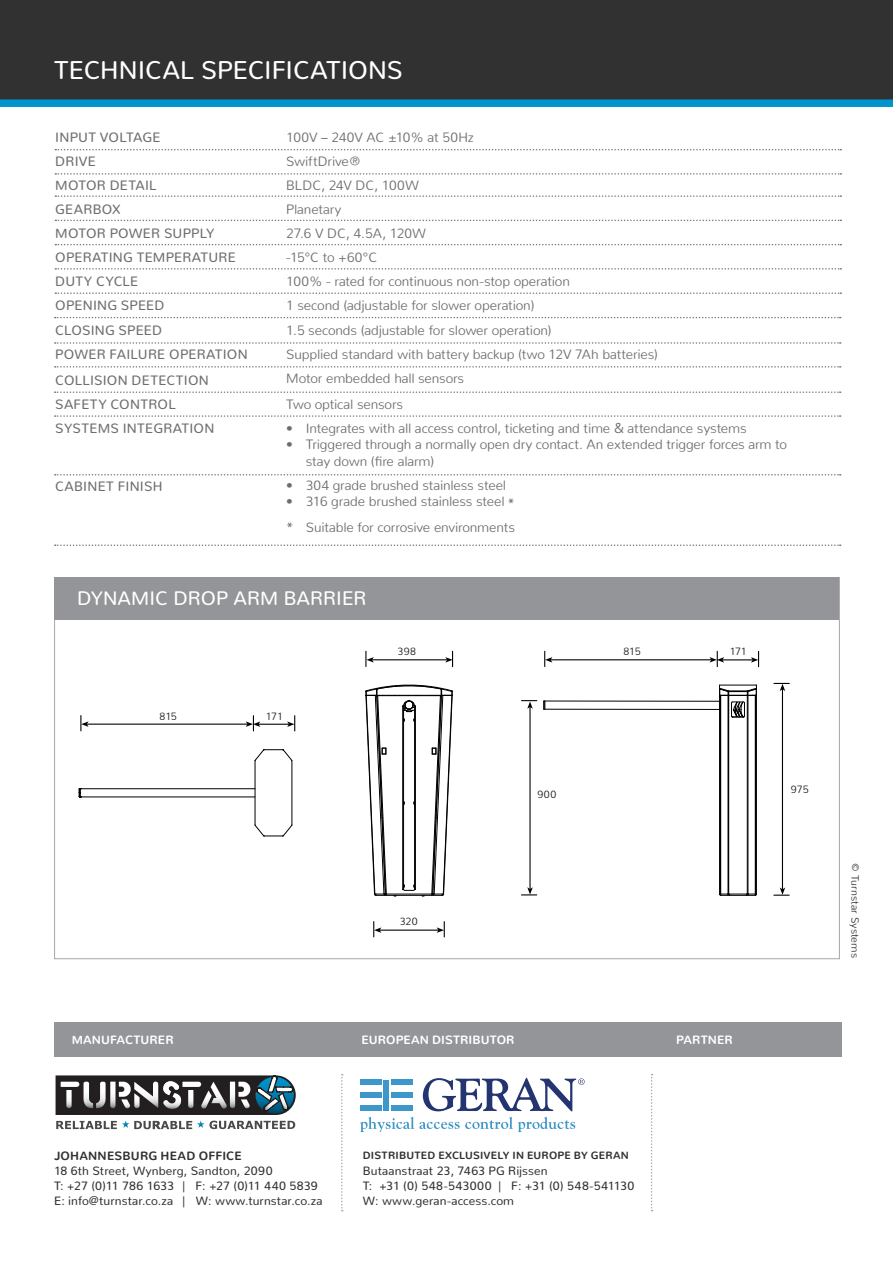
<style>
.page{position:relative;width:893px;height:1263px;background:#fff}
.page>*{position:absolute;margin:0;border:0;box-sizing:border-box;transform-origin:0 0}
.t1{font:25.5px "Nunito";color:#fff}
.t2{font:19.5px "Nunito";color:#fff}
.t3{font:300 13.5px/24px "Nunito";letter-spacing:-.01em;color:#6d6e71}
.t4{font:13.5px/24px "Nunito";letter-spacing:.015em;color:#6d6e71}
.t5{font:12px/15px "Nunito";letter-spacing:.01em;color:#323131}
.t6{font:700 12px "Nunito";letter-spacing:.01em;color:#fff}
.t7{font:700 12px "Nunito";letter-spacing:.015em;color:#323131}
.t8{font:700 10.5px "Nunito";letter-spacing:.02em;color:#323131}
.t9{font:300 10.5px "Nunito";letter-spacing:-.005em;color:#231f20}
.t10{font:300 10.5px "Nunito";letter-spacing:.005em;color:#323131}
</style>
<div class="page">
<div style="left:54px;top:577px;width:785px;height:42px;background:#939598"></div>
<svg style="left:774px;top:683px;width:15px;height:8px"></svg>
<svg style="left:774px;top:887px;width:15px;height:9px"></svg>
<hr style="left:782px;top:687px;width:1px;height:203px;background:#000101">
<svg style="left:544px;top:651px;width:8px;height:15px"></svg>
<hr style="left:548px;top:659px;width:165px;height:1px;background:#000101">
<svg style="left:751px;top:651px;width:8px;height:16px"></svg>
<svg style="left:709px;top:651px;width:15px;height:16px"></svg>
<hr style="left:722px;top:659px;width:31px;height:1px;background:#000101">
<div style="left:0;top:0;width:893px;height:100px;background:#323131"></div>
<svg style="left:55px;top:149px;width:786px;height:1px"></svg>
<svg style="left:55px;top:173px;width:786px;height:2px"></svg>
<svg style="left:55px;top:195px;width:786px;height:2px"></svg>
<svg style="left:55px;top:220px;width:786px;height:1px"></svg>
<svg style="left:55px;top:244px;width:786px;height:1px"></svg>
<svg style="left:55px;top:268px;width:786px;height:2px"></svg>
<svg style="left:55px;top:292px;width:786px;height:2px"></svg>
<svg style="left:55px;top:317px;width:786px;height:1px"></svg>
<svg style="left:55px;top:342px;width:786px;height:2px"></svg>
<svg style="left:55px;top:366px;width:786px;height:2px"></svg>
<svg style="left:55px;top:391px;width:786px;height:2px"></svg>
<svg style="left:55px;top:415px;width:786px;height:2px"></svg>
<svg style="left:55px;top:474px;width:786px;height:1px"></svg>
<svg style="left:55px;top:544px;width:786px;height:2px"></svg>
<div style="left:0;top:99px;width:893px;height:8px;background:#0093cc"></div>
<svg style="left:79px;top:721px;width:167px;height:77px"></svg>
<hr style="left:371px;top:659px;width:76px;height:1px;background:#000101">
<svg style="left:445px;top:651px;width:8px;height:16px"></svg>
<svg style="left:365px;top:651px;width:9px;height:15px"></svg>
<hr style="left:377px;top:929px;width:64px;height:2px;background:#000101">
<svg style="left:437px;top:922px;width:8px;height:15px"></svg>
<svg style="left:373px;top:921px;width:8px;height:16px"></svg>
<svg style="left:80px;top:715px;width:9px;height:16px"></svg>
<hr style="left:85px;top:724px;width:164px;height:1px;background:#000101">
<svg style="left:246px;top:684px;width:511px;height:212px"></svg>
<hr style="left:258px;top:724px;width:31px;height:1px;background:#000101">
<svg style="left:56px;top:1075px;width:240px;height:54px"></svg>
<div style="left:54px;top:1022px;width:788px;height:35px;background:#939598"></div>
<svg style="left:341px;top:1074px;width:2px;height:137px"></svg>
<svg style="left:651px;top:1074px;width:2px;height:137px"></svg>
<div style="left:360px;top:1080px;width:22px;height:5px;background:#3e97cb"></div>
<div style="left:360px;top:1092px;width:22px;height:6px;background:#3e97cb"></div>
<div style="left:360px;top:1105px;width:22px;height:5px;background:#3e97cb"></div>
<div style="left:391px;top:1080px;width:21px;height:5px;background:#3e97cb"></div>
<div style="left:391px;top:1092px;width:21px;height:6px;background:#3e97cb"></div>
<div style="left:391px;top:1105px;width:21px;height:5px;background:#3e97cb"></div>
<div style="left:384px;top:1080px;width:5px;height:30px;background:#3e97cb"></div>
<svg style="left:360px;top:1117px;width:215px;height:15px"></svg>
<svg style="left:423px;top:1078px;width:162px;height:33px"></svg>
<h1 class="t1" style="left:54px;top:48px;width:350px">TECHNICAL SPECIFICATIONS</h1>
<p class="t4" style="left:55px;top:123px;width:182px">INPUT VOLTAGE<br>DRIVE<br>MOTOR DETAIL<br>GEARBOX<br>MOTOR POWER SUPPLY<br>OPERATING TEMPERATURE<br>DUTY CYCLE<br>OPENING SPEED</p>
<p class="t4" style="left:55px;top:317px;width:194px">CLOSING SPEED<br>POWER FAILURE OPERATION</p>
<p class="t4" style="left:55px;top:366px;width:161px">COLLISION DETECTION<br>SAFETY CONTROL<br>SYSTEMS INTEGRATION</p>
<p class="t4" style="left:55px;top:473px;width:109px">CABINET FINISH</p>
<p class="t3" style="left:286px;top:123px;width:285px">100V – 240V AC ±10% at 50Hz<br>SwiftDrive®<br>BLDC, 24V DC, 100W<br>Planetary<br>27.6 V DC, 4.5A, 120W<br>-15°C to +60°C<br>100% - rated for continuous non-stop operation<br>1 second (adjustable for slower operation)</p>
<p class="t3" style="left:286px;top:317px;width:373px">1.5 seconds (adjustable for slower operation)<br>Supplied standard with battery backup (two 12V 7Ah batteries)<br>Motor embedded hall sensors</p>
<p class="t3" style="left:286px;top:390px;width:118px">Two optical sensors</p>
<p class="t3" style="left:286px;top:414px;width:462px">• Integrates with all access control, ticketing and time &amp; attendance systems</p>
<p class="t3" style="left:306px;top:435px;width:483px;line-height:16.5px;text-indent:-19px">• Triggered through a normally open dry contact. An extended trigger forces arm to stay down (fire alarm)</p>
<p class="t3" style="left:286px;top:471px;width:221px">• 304 grade brushed stainless steel</p>
<p class="t3" style="left:286px;top:487px;width:230px;line-height:25.5px">• 316 grade brushed stainless steel * * Suitable for corrosive environments</p>
<h2 class="t2" style="left:77px;top:581px;width:291px">DYNAMIC DROP ARM BARRIER</h2>
<p class="t9" style="left:160px;top:707px;width:19px">815</p>
<p class="t9" style="left:266px;top:707px;width:19px">171</p>
<p class="t9" style="left:398px;top:643px;width:20px">398</p>
<p class="t9" style="left:538px;top:786px;width:20px">900</p>
<p class="t9" style="left:623px;top:643px;width:19px">815</p>
<p class="t9" style="left:730px;top:643px;width:19px">171</p>
<p class="t9" style="left:791px;top:781px;width:19px">975</p>
<p class="t9" style="left:400px;top:913px;width:19px">320</p>
<p class="t6" style="left:72px;top:1029px;width:103px">MANUFACTURER</p>
<p class="t6" style="left:362px;top:1029px;width:154px">EUROPEAN DISTRIBUTOR</p>
<p class="t6" style="left:676px;top:1029px;width:58px">PARTNER</p>
<p class="t10" style="left:864px;top:863px;width:96px;rotate:90deg">© Turnstar Systems</p>
<p class="t7" style="left:54px;top:1145px;width:189px">JOHANNESBURG HEAD OFFICE</p>
<p class="t5" style="left:54px;top:1162px;width:270px">18 6th Street, Wynberg, Sandton, 2090<br>T: +27 (0)11 786 1633 | F: +27 (0)11 440 5839<br>E: info@turnstar.co.za | W: www.turnstar.co.za</p>
<p class="t8" style="left:363px;top:1146px;width:267px">DISTRIBUTED EXCLUSIVELY IN EUROPE BY GERAN</p>
<p class="t5" style="left:363px;top:1162px;width:273px">Butaanstraat 23, 7463 PG Rijssen<br>T: +31 (0) 548-543000 | F: +31 (0) 548-541130<br>W: www.geran-access.com</p>
</div>
